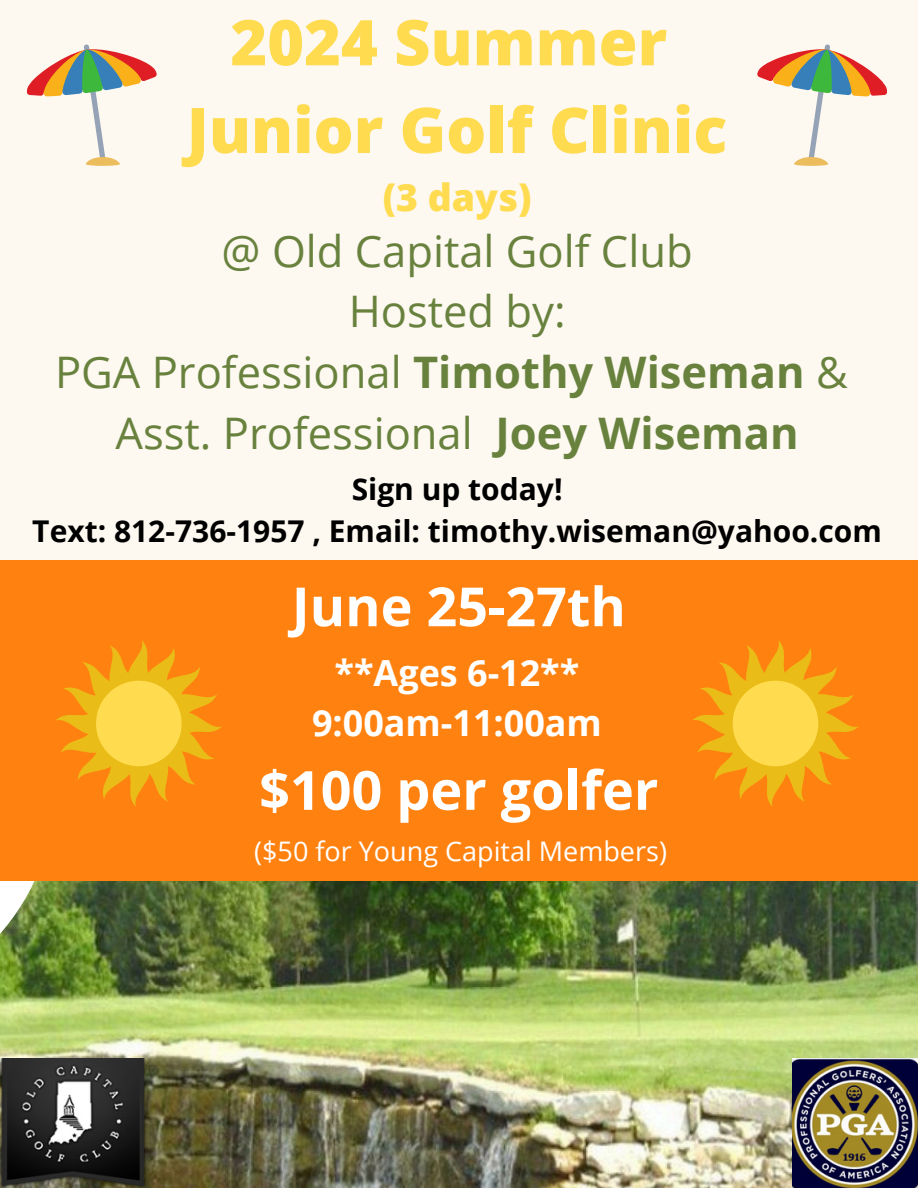
<style>
.page{position:relative;width:918px;height:1188px;background:#fff}
.page>*{position:absolute;margin:0;border:0;box-sizing:border-box;transform-origin:0 0}
.t1{font:800 63px/87.8px "Open Sans";color:#ffdb4f;text-align:center}
.t2{font:700 54px "Open Sans";color:#fff}
.t3{font:43.5px "Open Sans";color:#68823e}
.t4{font:700 43.5px "Open Sans";color:#68823e}
.t5{font:800 37.5px "Open Sans";color:#ffdb4f}
.t6{font:700 36px/49.5px "Open Sans";color:#fff;text-align:center}
.t7{font:700 30px/41.7px "Open Sans";color:#000;text-align:center}
.t8{font:27px "Open Sans";color:#fff}
.s1{font-weight:700}
</style>
<div class="page">
<img style="left:0;top:881px;width:917px;height:307px">
<div style="left:0;top:0;width:917px;height:650px;background:#fdf8f0"></div>
<img style="left:0;top:1059px;width:146px;height:129px">
<img style="left:793px;top:1059px;width:125px;height:129px">
<svg style="left:0;top:881px;width:55px;height:129px"></svg>
<div style="left:0;top:561px;width:918px;height:320px;background:#ff8210"></div>
<svg style="left:27px;top:44px;width:130px;height:122px"></svg>
<svg style="left:757px;top:44px;width:130px;height:122px"></svg>
<svg style="left:56px;top:640px;width:166px;height:167px"></svg>
<div style="left:96px;top:681px;width:86px;height:85px;background:#ffdb4f;border-radius:50%"></div>
<svg style="left:692px;top:640px;width:166px;height:167px"></svg>
<div style="left:733px;top:681px;width:85px;height:85px;background:#ffdb4f;border-radius:50%"></div>
<h4 class="t1" style="left:187px;top:-3px;width:542px">2024 Summer<br>Junior Golf Clinic</h4>
<p class="t5" style="left:383px;top:171px;width:150px">(3 days)</p>
<h3 class="t3" style="left:222px;top:220px;width:473px">@ Old Capital Golf Club</h3>
<h3 class="t3" style="left:349px;top:281px;width:218px">Hosted by:</h3>
<h3 class="t3" style="left:55px;top:342px;width:794px">PGA Professional <span class="s1">Timothy Wiseman</span> &amp;</h3>
<h3 class="t3" style="left:116px;top:403px;width:359px">Asst. Professional</h3>
<h6 class="t4" style="left:495px;top:403px;width:305px">Joey Wiseman</h6>
<p class="t7" style="left:32px;top:467px;width:851px">Sign up today!<br>Text: 812-736-1957 , Email: timothy.wiseman@yahoo.com</p>
<h2 class="t2" style="left:292px;top:569px;width:336px">June 25-27th</h2>
<h2 class="t6" style="left:312px;top:647px;width:291px">**Ages 6-12**<br>9:00am-11:00am</h2>
<h4 class="t2" style="left:259px;top:752px;width:401px">$100 per golfer</h4>
<p class="t8" style="left:254px;top:833px;width:414px">($50 for Young Capital Members)</p>
</div>
